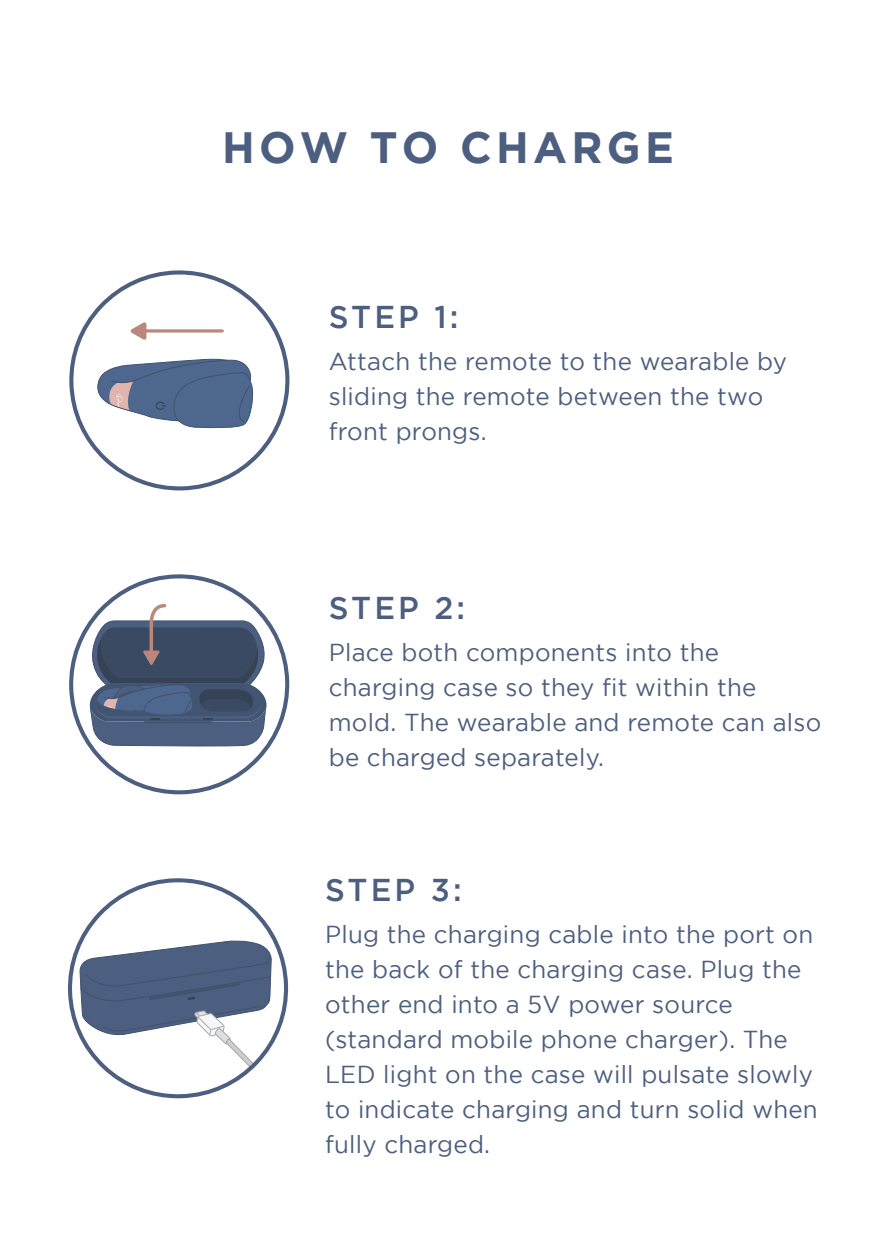
<style>
.page{position:relative;width:895px;height:1260px;background:#fff}
.page>*{position:absolute;margin:0;border:0;box-sizing:border-box;transform-origin:0 0}
.t1{font:700 43.75px "Gotham";letter-spacing:.1em;color:#4d5f80}
.t2{font:500 31.5px "Gotham";letter-spacing:.1em;color:#4d5f80}
.t3{font:24.5px/35px "Gotham";letter-spacing:.01em;color:#4d5f80}
</style>
<div class="page">
<svg style="left:67px;top:878px;width:222px;height:221px"></svg>
<svg style="left:69px;top:270px;width:220px;height:221px"></svg>
<svg style="left:92px;top:358px;width:163px;height:71px"></svg>
<svg style="left:128px;top:322px;width:20px;height:20px"></svg>
<svg style="left:143px;top:329px;width:79px;height:4px"></svg>
<svg style="left:69px;top:574px;width:221px;height:221px"></svg>
<svg style="left:90px;top:602px;width:177px;height:145px"></svg>
<h1 class="t1" style="left:222px;top:131px;width:453px">HOW TO CHARGE</h1>
<p class="t2" style="left:329px;top:298px;width:131px">STEP 1:</p>
<p class="t3" style="left:329px;top:344px;width:460px">Attach the remote to the wearable by sliding the remote between the two front prongs.</p>
<p class="t2" style="left:329px;top:590px;width:138px">STEP 2:</p>
<p class="t3" style="left:329px;top:636px;width:494px">Place both components into the charging case so they fit within the mold. The wearable and remote can also be charged separately.</p>
<p class="t2" style="left:325px;top:872px;width:138px">STEP 3:</p>
<p class="t3" style="left:325px;top:918px;width:494px">Plug the charging cable into the port on the back of the charging case. Plug the other end into a 5V power source (standard mobile phone charger). The LED light on the case will pulsate slowly to indicate charging and turn solid when fully charged.</p>
</div>
